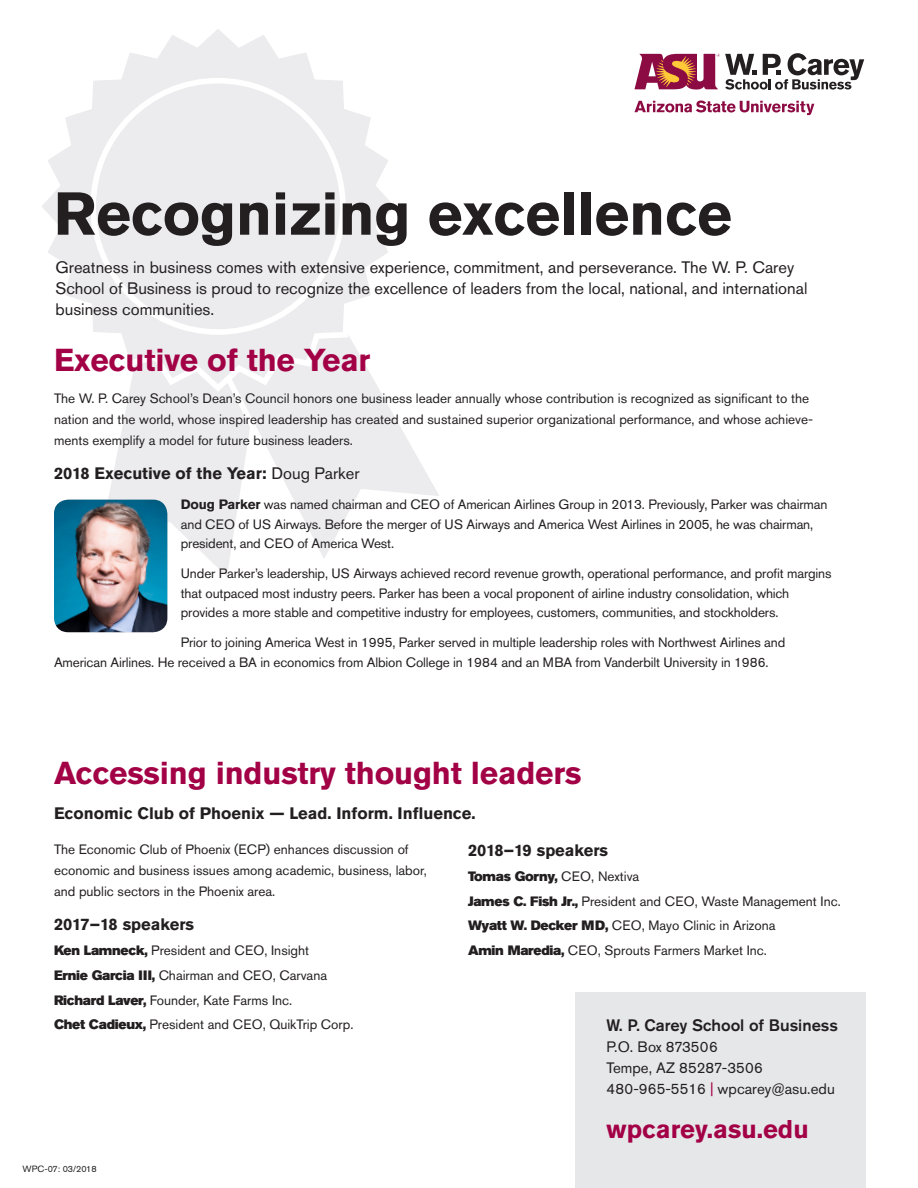
<style>
.page{position:relative;width:918px;height:1188px;background:#fff}
.page>*{position:absolute;margin:0;border:0;box-sizing:border-box;transform-origin:0 0}
.HEADLINE{font:700 60px "Akzidenz Grotesk Std";letter-spacing:-.005em;color:#231f20}
.SUBHEAD{font:700 31.5px "Akzidenz Grotesk Std";letter-spacing:-.005em;color:#a30146}
.t1{font:700 25.5px "Akzidenz Grotesk Std";color:#a30146}
._9_pt_Body{font:16.5px/21px "Akzidenz Grotesk Std";color:#231f20}
.SUBHEAD-2{font:700 16.5px "Akzidenz Grotesk Std";color:#231f20}
.t2{font:500 16.5px "Akzidenz Grotesk Std";color:#231f20}
.t3{font:15px "Akzidenz Grotesk Std";color:#231f20}
._9_pt_Body-2{font:13.5px/19.5px "Akzidenz Grotesk Std";letter-spacing:-.01em;color:#231f20}
.SUBHEAD-3{font:13.5px/21px "Akzidenz Grotesk Std";color:#231f20}
._9_pt_Body-3{font:13.5px "Akzidenz Grotesk Pro Super";letter-spacing:-.02em;color:#231f20}
.t4{font:9px "Akzidenz Grotesk Std";color:#231f20}
.s1{font-weight:400}
.s2{font-weight:700}
.s3{font-family:"Akzidenz Grotesk Pro Super"}
.s4{font-family:"Akzidenz Grotesk Std"}
.s5{color:#a30146}
</style>
<div class="page">
<svg style="left:86px;top:396px;width:117px;height:194px"></svg>
<svg style="left:203px;top:396px;width:236px;height:180px"></svg>
<svg style="left:42px;top:29px;width:352px;height:367px"></svg>
<div style="left:93px;top:81px;width:250px;height:251px;background:#ececee;border-radius:50%"></div>
<div style="left:90px;top:78px;width:256px;height:257px;border:6px solid #fff;border-radius:50%"></div>
<img style="left:54px;top:500px;width:113px;height:132px">
<svg style="left:634px;top:100px;width:180px;height:15px"></svg>
<svg style="left:634px;top:53px;width:230px;height:37px"></svg>
<div style="left:575px;top:993px;width:291px;height:195px;background:#e6e7e9"></div>
<p class="HEADLINE" style="left:54px;top:179px;width:680px">Recognizing excellence</p>
<p class="_9_pt_Body" style="left:56px;top:257px;width:753px">Greatness in business comes with extensive experience, commitment, and perseverance. The W. P. Carey<br>School of Business is proud to recognize the excellence of leaders from the local, national, and international business communities.</p>
<p class="SUBHEAD" style="left:54px;top:342px;width:318px">Executive of the Year</p>
<p class="_9_pt_Body-2" style="left:54px;top:387px;width:761px;line-height:21px">The W. P. Carey School’s Dean’s Council honors one business leader annually whose contribution is recognized as significant to the nation and the world, whose inspired leadership has created and sustained superior organizational performance, and whose achieve&shy;ments exemplify a model for future business leaders.</p>
<p class="SUBHEAD-2" style="left:54px;top:464px;width:307px">2018 Executive of the Year: <span class="s1">Doug Parker</span></p>
<p class="_9_pt_Body-2" style="left:181px;top:495px;width:648px"><span class="s2">Doug Parker</span> was named chairman and CEO of American Airlines Group in 2013. Previously, Parker was chairman and CEO of US Airways. Before the merger of US Airways and America West Airlines in 2005, he was chairman, president, and CEO of America West.</p>
<p class="_9_pt_Body-2" style="left:181px;top:564px;width:652px">Under Parker’s leadership, US Airways achieved record revenue growth, operational performance, and profit margins that outpaced most industry peers. Parker has been a vocal proponent of airline industry consolidation, which provides a more stable and competitive industry for employees, customers, communities, and stockholders.</p>
<p class="_9_pt_Body-2" style="left:54px;top:633px;width:733px;text-indent:127px">Prior to joining America West in 1995, Parker served in multiple leadership roles with Northwest Airlines and<br>American Airlines. He received a BA in economics from Albion College in 1984 and an MBA from Vanderbilt University in 1986.</p>
<p class="SUBHEAD" style="left:54px;top:755px;width:529px">Accessing industry thought leaders</p>
<p class="SUBHEAD-2" style="left:54px;top:804px;width:423px">Economic Club of Phoenix — Lead. Inform. Influence.</p>
<p class="SUBHEAD-3" style="left:54px;top:839px;width:374px">The Economic Club of Phoenix (ECP) enhances discussion of economic and business issues among academic, business, labor, and public sectors in the Phoenix area.</p>
<p class="SUBHEAD-2" style="left:54px;top:915px;width:142px">2017–18 speakers</p>
<p class="_9_pt_Body-2" style="left:54px;top:941px;width:257px"><span class="s3">Ken Lamneck,</span> President and CEO, Insight</p>
<p class="_9_pt_Body-2" style="left:54px;top:965px;width:275px"><span class="s3">Ernie Garcia III,</span> Chairman and CEO, Carvana</p>
<p class="_9_pt_Body-2" style="left:54px;top:990px;width:240px"><span class="s3">Richard Laver,</span> Founder, Kate Farms Inc.</p>
<p class="_9_pt_Body-2" style="left:54px;top:1015px;width:301px"><span class="s3">Chet Cadieux,</span> President and CEO, QuikTrip Corp.</p>
<p class="t4" style="left:22px;top:1163px;width:76px">WPC-07: 03/2018</p>
<p class="SUBHEAD-2" style="left:468px;top:841px;width:142px">2018–19 speakers</p>
<p class="_9_pt_Body-3" style="left:468px;top:867px;width:173px">Tomas Gorny, <span class="s4">CEO, Nextiva</span></p>
<p class="_9_pt_Body-2" style="left:468px;top:891px;width:374px"><span class="s3">James C. Fish Jr.,</span> President and CEO, Waste Management Inc.</p>
<p class="_9_pt_Body-2" style="left:468px;top:916px;width:309px"><span class="s3">Wyatt W. Decker MD,</span> CEO, Mayo Clinic in Arizona</p>
<p class="_9_pt_Body-2" style="left:468px;top:941px;width:300px"><span class="s3">Amin Maredia,</span> CEO, Sprouts Farmers Market Inc.</p>
<p class="t2" style="left:606px;top:1016px;width:233px">W. P. Carey School of Business</p>
<p class="t3" style="left:606px;top:1038px;width:113px">P.O. Box 873506</p>
<p class="t3" style="left:606px;top:1059px;width:158px">Tempe, AZ 85287-3506</p>
<p class="t3" style="left:606px;top:1080px;width:230px">480-965-5516 <span class="s5">|</span> wpcarey@asu.edu</p>
<p class="t1" style="left:606px;top:1114px;width:204px">wpcarey.asu.edu</p>
</div>
